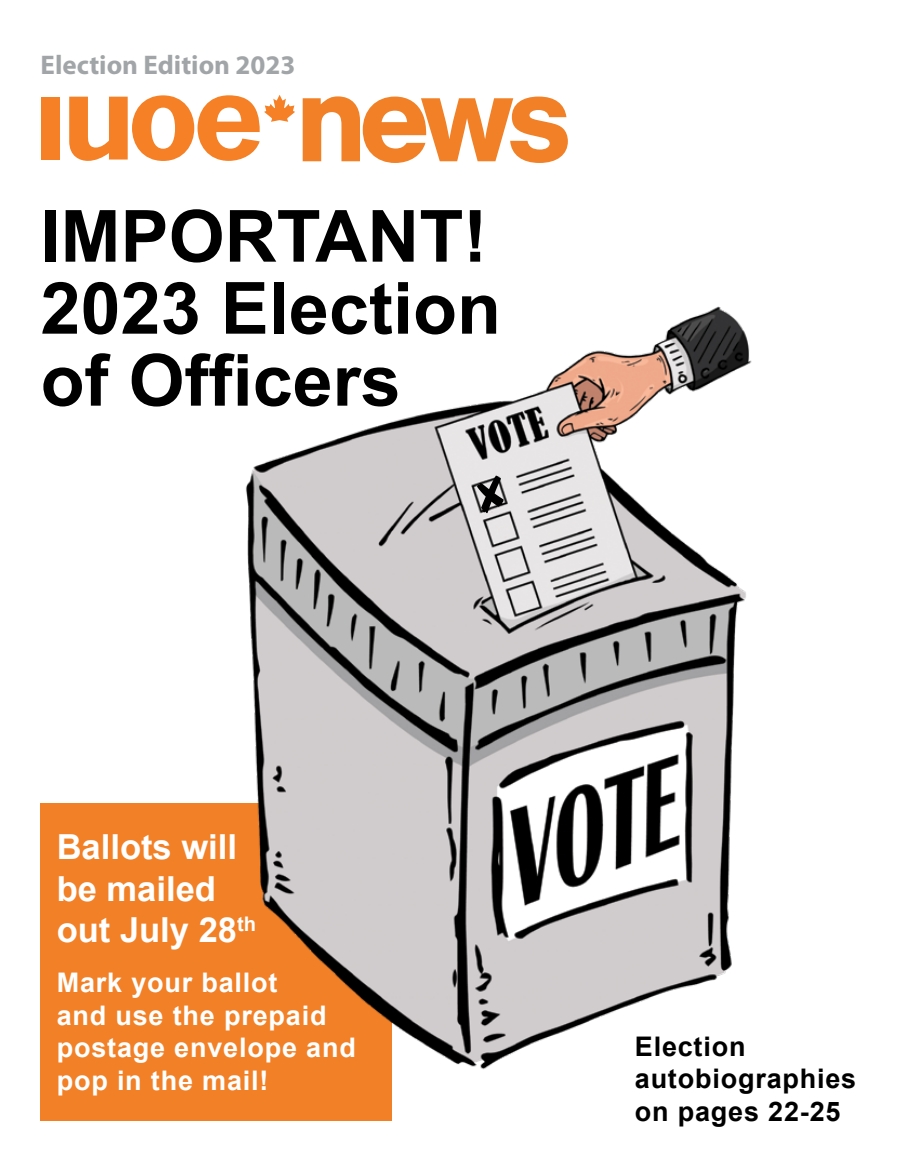
<style>
.page{position:relative;width:905px;height:1161px;background:#fff}
.page>*{position:absolute;margin:0;border:0;box-sizing:border-box;transform-origin:0 0}
.t1{font:700 130.5px "Nimbus San";color:#f28026}
.t2{font:700 72px/72px "Arial";color:#000}
.t3{font:700 34.5px/41.4px "Arial";color:#fff}
.t4{font:700 27px/32.4px "Arial";letter-spacing:.03em;color:#fff}
.t5{font:700 27px/32.4px "Arial";letter-spacing:.03em;color:#000}
.t6{font:700 27px "Myriad Pro";color:#a2a5a7}
</style>
<div class="page">
<div style="left:40px;top:803px;width:352px;height:317px;background:#f28026"></div>
<img style="left:245px;top:306px;width:507px;height:764px">
<div style="left:41px;top:97px;width:19px;height:62px;background:#f58025"></div>
<svg style="left:69px;top:95px;width:226px;height:66px"></svg>
<svg style="left:473px;top:474px;width:37px;height:40px"></svg>
<p class="t6" style="left:40px;top:48px;width:256px">Election Edition 2023</p>
<h1 class="t1" style="left:294px;top:45px;width:279px">news</h1>
<h2 class="t2" style="left:40px;top:203px;width:462px">IMPORTANT!<br>2023 Election of Officers</h2>
<p class="t3" style="left:57px;top:828px;width:201px">Ballots will be mailed out July 28<sup>th</sup></p>
<p class="t4" style="left:57px;top:968px;width:300px">Mark your ballot<br>and use the prepaid postage envelope and pop in the mail!</p>
<p class="t5" style="left:634px;top:1031px;width:223px">Election autobiographies on pages 22-25</p>
</div>
